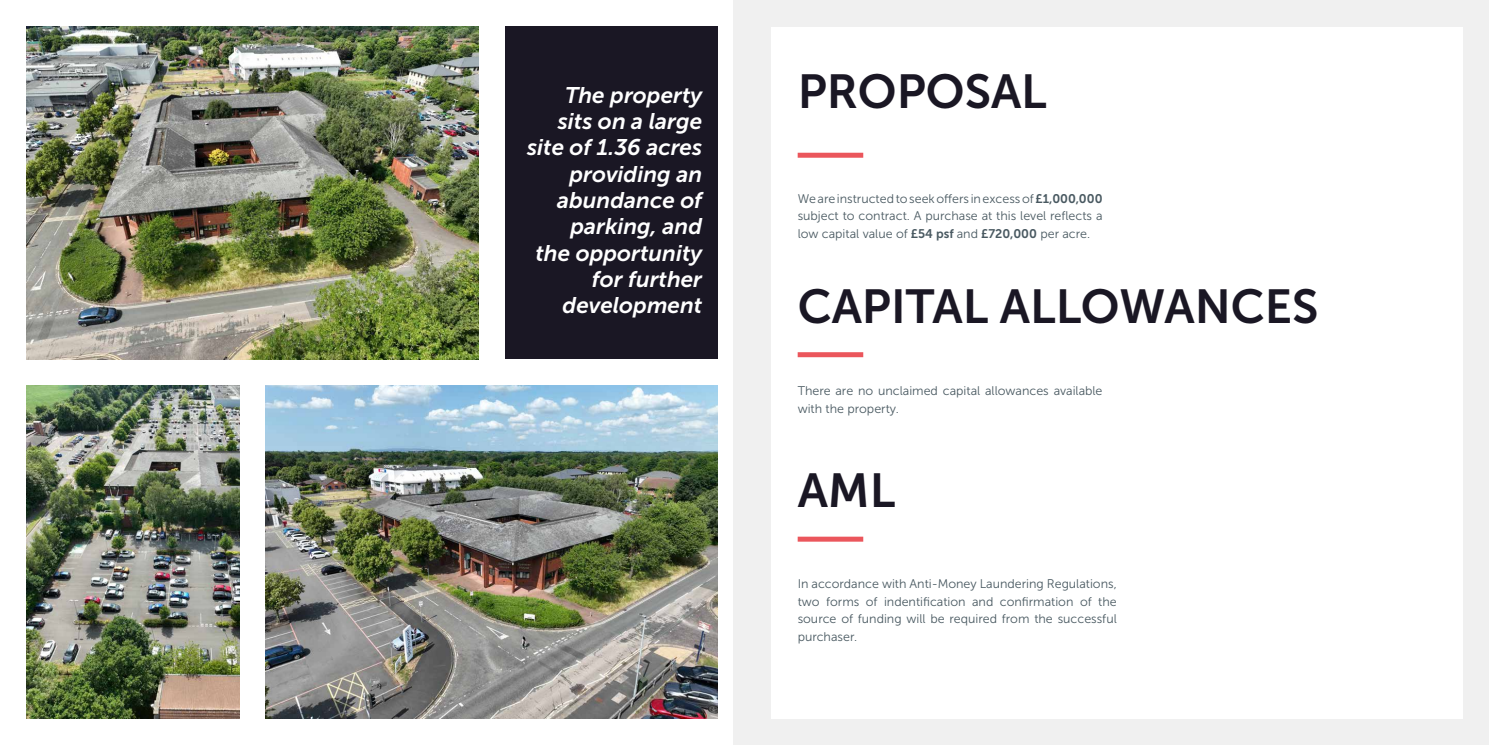
<style>
.page{position:relative;width:1489px;height:745px;background:#fff}
.page>*{position:absolute;margin:0;border:0;box-sizing:border-box;transform-origin:0 0}
.t1{font:47.5px "Museo Sans 700";color:#1a1724}
.t2{font:italic 22.5px/26.2px "Museo Sans 700";color:#fff;text-align:right}
.t3{font:12.5px/17.5px "Museo Sans 300";color:#495961;text-align:justify}
.s1{font-family:"Museo Sans 700"}
</style>
<div class="page">
<div style="left:733px;top:0;width:755px;height:744px;background:#f0f0f0"></div>
<img style="left:27px;top:27px;width:451px;height:332px">
<img style="left:266px;top:385px;width:452px;height:333px">
<img style="left:27px;top:385px;width:212px;height:333px">
<div style="left:771px;top:27px;width:691px;height:691px;background:#fff"></div>
<div style="left:797px;top:153px;width:66px;height:5px;background:#eb565c"></div>
<div style="left:797px;top:352px;width:66px;height:5px;background:#eb565c"></div>
<div style="left:797px;top:536px;width:66px;height:5px;background:#eb565c"></div>
<div style="left:505px;top:27px;width:213px;height:332px;background:#1a1724"></div>
<h2 class="t2" style="left:565px;top:82px;width:138px">The property</h2>
<h2 class="t2" style="left:527px;top:108px;width:176px">sits on a large site of 1.36 acres providing an abundance of parking, and<br>the opportunity for further development</h2>
<h1 class="t1" style="left:797px;top:65px;width:251px">PROPOSAL</h1>
<p class="t3" style="left:797px;top:190px;width:306px">We are instructed to seek offers in excess of <span class="s1">£1,000,000 </span>subject to contract. A purchase at this level reflects a low capital value of <span class="s1">£54 psf</span> and <span class="s1">£720,000</span> per acre.</p>
<h1 class="t1" style="left:797px;top:280px;width:522px">CAPITAL ALLOWANCES</h1>
<p class="t3" style="left:797px;top:382px;width:306px">There are no unclaimed capital allowances available with the property.</p>
<h1 class="t1" style="left:797px;top:464px;width:99px">AML</h1>
<p class="t3" style="left:797px;top:575px;width:320px">In accordance with Anti-Money Laundering Regulations, two forms of indentification and confirmation of the source of funding will be required from the successful purchaser.</p>
</div>
